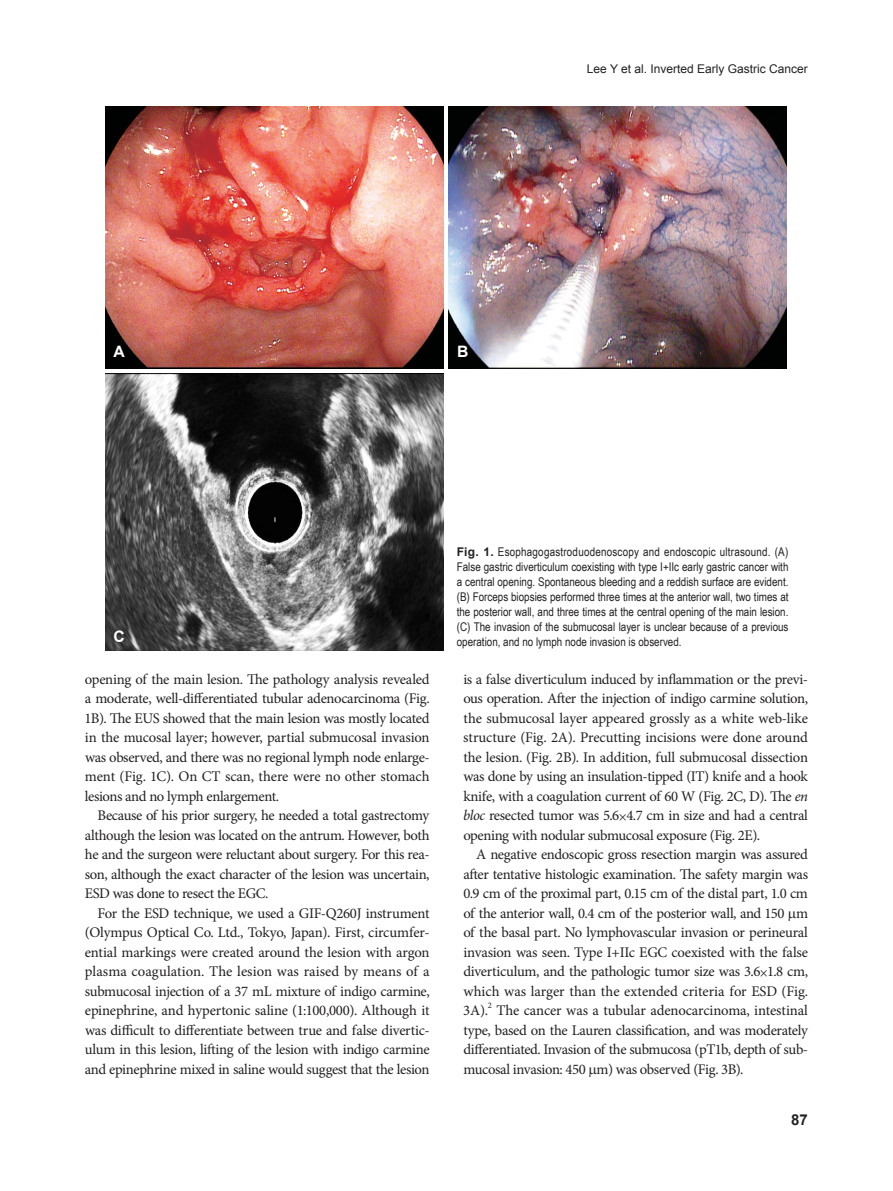
<style>
.page{position:relative;width:893px;height:1191px;background:#fff}
.page>*{position:absolute;margin:0;border:0;box-sizing:border-box;transform-origin:0 0}
.t1{font:700 15.75px "Arial";color:#fff}
.t2{font:700 15px "Arial";color:#231f20}
.본문{font:14.7px/19.5px "Minion Pro";letter-spacing:-.025em;color:#231f20;text-align:justify}
.그림_타이틀{font:12px/15px "Arial Narrow";color:#231f20;text-align:justify}
.t3{font:12px "Arial";color:#231f20}
.본문-2{font:8.55px "Minion Pro";color:#231f20}
.s1{font-family:"Arial";font-weight:700}
.s2{font-style:italic}
</style>
<div class="page">
<img style="left:106px;top:106px;width:338px;height:263px">
<img style="left:106px;top:373px;width:338px;height:277px">
<img style="left:448px;top:106px;width:338px;height:263px">
<p class="t1" style="left:113px;top:341px;width:13px">A</p>
<p class="t1" style="left:457px;top:341px;width:13px">B</p>
<p class="t3" style="left:587px;top:61px;width:222px">Lee Y et al. Inverted Early Gastric Cancer</p>
<p class="t1" style="left:113px;top:625px;width:13px">C</p>
<p class="본문" style="left:85px;top:669px;width:347px">opening of the main lesion. The pathology analysis revealed a moderate, well-differentiated tubular adenocarcinoma (Fig.<br>1B). The EUS showed that the main lesion was mostly located in the mucosal layer; however, partial submucosal invasion was observed, and there was no regional lymph node enlarge&shy;ment (Fig. 1C). On CT scan, there were no other stomach lesions and no lymph enlargement.</p>
<p class="본문" style="left:85px;top:805px;width:346px;text-indent:13px">Because of his prior surgery, he needed a total gastrectomy although the lesion was located on the antrum. However, both he and the surgeon were reluctant about surgery. For this rea&shy;son, although the exact character of the lesion was uncertain, ESD was done to resect the EGC.</p>
<p class="본문" style="left:85px;top:903px;width:346px;text-indent:13px">For the ESD technique, we used a GIF-Q260J instrument (Olympus Optical Co. Ltd., Tokyo, Japan). First, circumfer&shy;ential markings were created around the lesion with argon plasma coagulation. The lesion was raised by means of a submucosal injection of a 37 mL mixture of indigo carmine, epinephrine, and hypertonic saline (1:100,000). Although it was difficult to differentiate between true and false divertic&shy;ulum in this lesion, lifting of the lesion with indigo carmine and epinephrine mixed in saline would suggest that the lesion</p>
<p class="그림_타이틀" style="left:457px;top:544px;width:333px"><span class="s1">Fig. 1.</span> Esophagogastroduodenoscopy and endoscopic ultrasound. (A)<br>False gastric diverticulum coexisting with type I+IIc early gastric cancer with a central opening. Spontaneous bleeding and a reddish surface are evident. (B) Forceps biopsies performed three times at the anterior wall, two times at the posterior wall, and three times at the central opening of the main lesion. (C) The invasion of the submucosal layer is unclear because of a previous operation, and no lymph node invasion is observed.</p>
<p class="본문" style="left:463px;top:669px;width:346px">is a false diverticulum induced by inflammation or the previ&shy;ous operation. After the injection of indigo carmine solution, the submucosal layer appeared grossly as a white web-like structure (Fig. 2A). Precutting incisions were done around the lesion. (Fig. 2B). In addition, full submucosal dissection was done by using an insulation-tipped (IT) knife and a hook knife, with a coagulation current of 60 W (Fig. 2C, D). The <span class="s2">en bloc</span> resected tumor was 5.6 4.7 cm in size and had a central opening with nodular submucosal exposure (Fig. 2E).</p>
<p class="본문" style="left:463px;top:844px;width:346px;text-indent:13px">A negative endoscopic gross resection margin was assured after tentative histologic examination. The safety margin was 0.9 cm of the proximal part, 0.15 cm of the distal part, 1.0 cm of the anterior wall, 0.4 cm of the posterior wall, and 150 m of the basal part. No lymphovascular invasion or perineural invasion was seen. Type I+IIc EGC coexisted with the false diverticulum, and the pathologic tumor size was 3.6 1.8 cm, which was larger than the extended criteria for ESD (Fig.<br>3A).</p>
<p class="본문-2" style="left:488px;top:999px;width:6px">2</p>
<p class="본문" style="left:463px;top:1000px;width:346px;text-indent:33px">The cancer was a tubular adenocarcinoma, intestinal type, based on the Lauren classification, and was moderately differentiated. Invasion of the submucosa (pT1b, depth of sub&shy;mucosal invasion: 450 m) was observed (Fig. 3B).</p>
<p class="t2" style="left:791px;top:1109px;width:18px">87</p>
</div>
